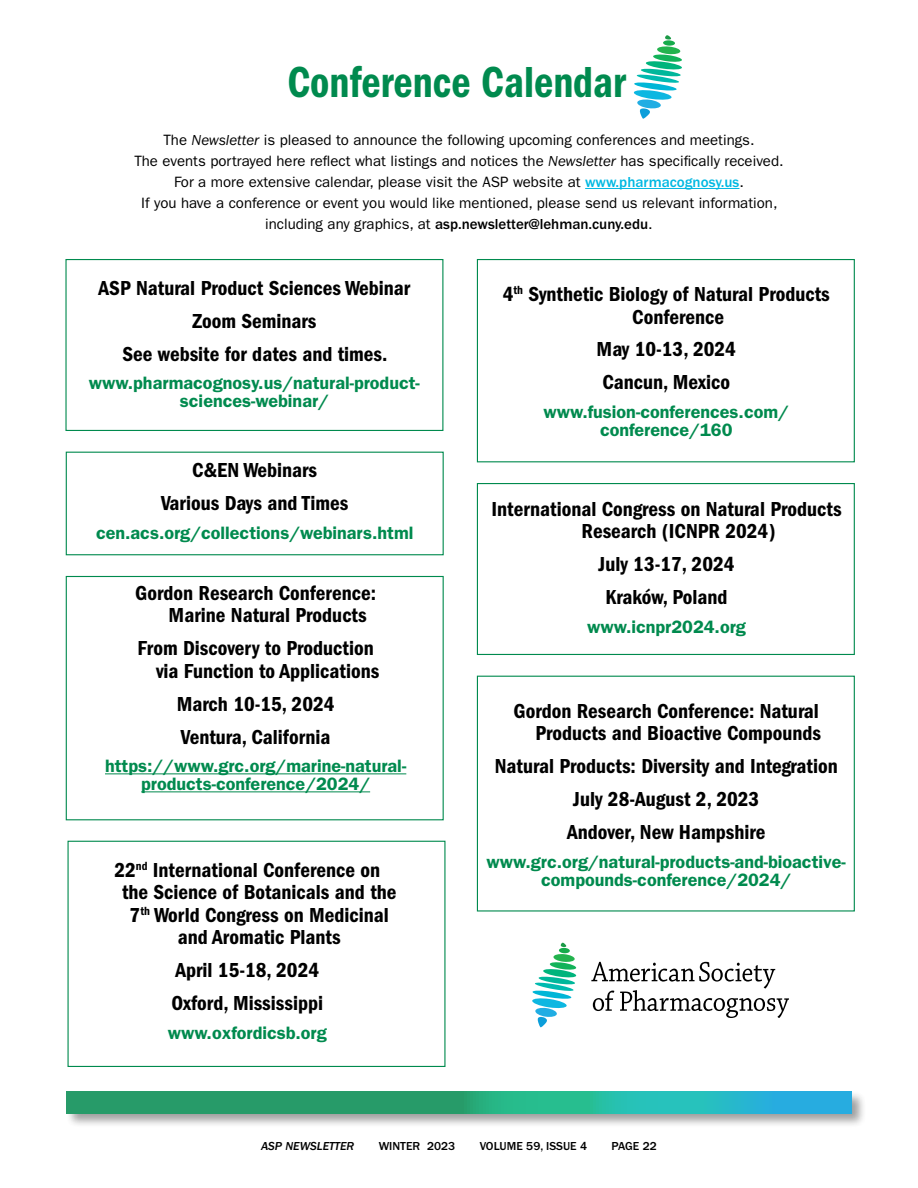
<style>
.page{position:relative;width:918px;height:1188px;background:#fff}
.page>*{position:absolute;margin:0;border:0;box-sizing:border-box;transform-origin:0 0}
.t1{font:45px "ITC Franklin Gothic Std Dm Cd";color:#008a4e;scale:.93 1}
.t2{font:21px/33px "ITC Franklin Gothic Std Dm Cd";color:#000}
.t3{font:600 18px/18px "ITC Franklin Gothic Std";color:#008a4e;text-align:center}
.t4{font:15px/21px "ITC Franklin Gothic Std";color:#000;text-align:center}
.t5{font:500 12px "ITC Franklin Gothic Std";color:#000}
.t6{font:12px "ITC Franklin Gothic Std Med It";color:#000}
.s1{font-style:italic}
.s2{font-weight:500;color:#00b8e2}
.s3{font-weight:500}
</style>
<div class="page">
<div style="left:66px;top:1091px;width:800px;height:37px;background:#000;opacity:.45"></div>
<svg style="left:67px;top:1092px;width:784px;height:21px;background:#27a98d"></svg>
<hr style="left:585px;top:188px;width:154px;height:1px;background:#00b8e2">
<div style="left:477px;top:483px;width:378px;height:172px;border:1px solid #008a4e"></div>
<div style="left:66px;top:452px;width:378px;height:103px;border:1px solid #008a4e"></div>
<svg style="left:665px;top:35px;width:6px;height:5px"></svg>
<div style="left:663px;top:40px;width:12px;height:6px;background:#16ab4b;border-radius:50%"></div>
<svg style="left:634px;top:46px;width:48px;height:73px"></svg>
<div style="left:477px;top:676px;width:378px;height:236px;border:1px solid #008a4e"></div>
<svg style="left:591px;top:962px;width:198px;height:56px"></svg>
<svg style="left:561px;top:943px;width:6px;height:4px"></svg>
<div style="left:559px;top:948px;width:11px;height:5px;background:#16ab4b;border-radius:50%"></div>
<svg style="left:532px;top:954px;width:44px;height:73px"></svg>
<div style="left:66px;top:576px;width:378px;height:244px;border:1px solid #008a4e"></div>
<hr style="left:105px;top:773px;width:301px;height:1px;background:#008a4e">
<hr style="left:141px;top:791px;width:229px;height:1px;background:#008a4e">
<div style="left:65px;top:259px;width:378px;height:172px;border:1px solid #008a4e"></div>
<div style="left:68px;top:841px;width:378px;height:226px;border:1px solid #008a4e"></div>
<div style="left:477px;top:259px;width:378px;height:203px;border:1px solid #008a4e"></div>
<h1 class="t1" style="left:287px;top:57px;width:366px">Conference Calendar</h1>
<p class="t4" style="left:134px;top:129px;width:651px">The <span class="s1">Newsletter</span> is pleased to announce the following upcoming conferences and meetings.<br>The events portrayed here reflect what listings and notices the <span class="s1">Newsletter</span> has specifically received.<br>For a more extensive calendar, please visit the ASP website at <span class="s2">www.pharmacognosy.us</span>.<br>If you have a conference or event you would like mentioned, please send us relevant information, including any graphics, at <span class="s3">asp.newsletter@lehman.cuny.edu</span>.</p>
<p class="t2" style="left:99px;top:271px;width:313px;text-align:center">ASP Natural Product Sciences Webinar<br>Zoom Seminars<br>See website for dates and times.</p>
<p class="t3" style="left:89px;top:374px;width:333px">www.pharmacognosy.us/natural-product&shy;sciences-webinar/</p>
<p class="t2" style="left:161px;top:454px;width:189px;text-align:center">C&amp;EN Webinars<br>Various Days and Times</p>
<p class="t3" style="left:96px;top:524px;width:319px">cen.acs.org/collections/webinars.html</p>
<p class="t2" style="left:169px;top:581px;width:209px;line-height:22.5px;text-indent:-33px">Gordon Research Conference:<br>Marine Natural Products</p>
<p class="t2" style="left:138px;top:637px;width:243px;line-height:22.5px;text-align:right">From Discovery to Production via Function to Applications</p>
<p class="t2" style="left:177px;top:687px;width:159px">March 10-15, 2024<br>Ventura, California</p>
<p class="t3" style="left:105px;top:757px;width:303px">https://www.grc.org/marine-natural&shy;products-conference/2024/</p>
<p class="t2" style="left:114px;top:854px;width:267px">22<sup>nd</sup> International Conference on</p>
<p class="t2" style="left:122px;top:876px;width:276px">the Science of Botanicals and the</p>
<p class="t2" style="left:130px;top:899px;width:261px">7<sup>th</sup> World Congress on Medicinal</p>
<p class="t2" style="left:178px;top:921px;width:164px">and Aromatic Plants</p>
<p class="t2" style="left:171px;top:954px;width:153px">April 15-18, 2024<br>Oxford, Mississippi</p>
<p class="t3" style="left:168px;top:1024px;width:161px">www.oxfordicsb.org</p>
<p class="t2" style="left:632px;top:283px;width:199px;line-height:22.5px;text-indent:-130px">4<sup>th</sup> Synthetic Biology of Natural Products<br>Conference</p>
<p class="t2" style="left:597px;top:333px;width:141px">May 10-13, 2024<br>Cancun, Mexico</p>
<p class="t3" style="left:544px;top:403px;width:247px">www.fusion-conferences.com/ conference/160</p>
<p class="t2" style="left:582px;top:498px;width:261px;line-height:22.5px;text-indent:-90px">International Congress on Natural Products<br>Research (ICNPR 2024)</p>
<p class="t2" style="left:599px;top:548px;width:137px;text-align:center">July 13-17, 2024<br>Kraków, Poland</p>
<p class="t3" style="left:587px;top:618px;width:160px">www.icnpr2024.org</p>
<p class="t2" style="left:514px;top:700px;width:309px;line-height:22.5px;text-align:right">Gordon Research Conference: Natural<br>Products and Bioactive Compounds</p>
<p class="t2" style="left:495px;top:750px;width:344px;text-align:center">Natural Products: Diversity and Integration<br>July 28-August 2, 2023<br>Andover, New Hampshire</p>
<p class="t3" style="left:487px;top:853px;width:361px">www.grc.org/natural-products-and-bioactive&shy;compounds-conference/2024/</p>
<p class="t6" style="left:261px;top:1139px;width:95px">ASP NEWSLETTER</p>
<p class="t5" style="left:379px;top:1139px;width:78px">WINTER 2023</p>
<p class="t5" style="left:480px;top:1139px;width:109px">VOLUME 59, ISSUE 4</p>
<p class="t5" style="left:612px;top:1139px;width:47px">PAGE 22</p>
</div>
